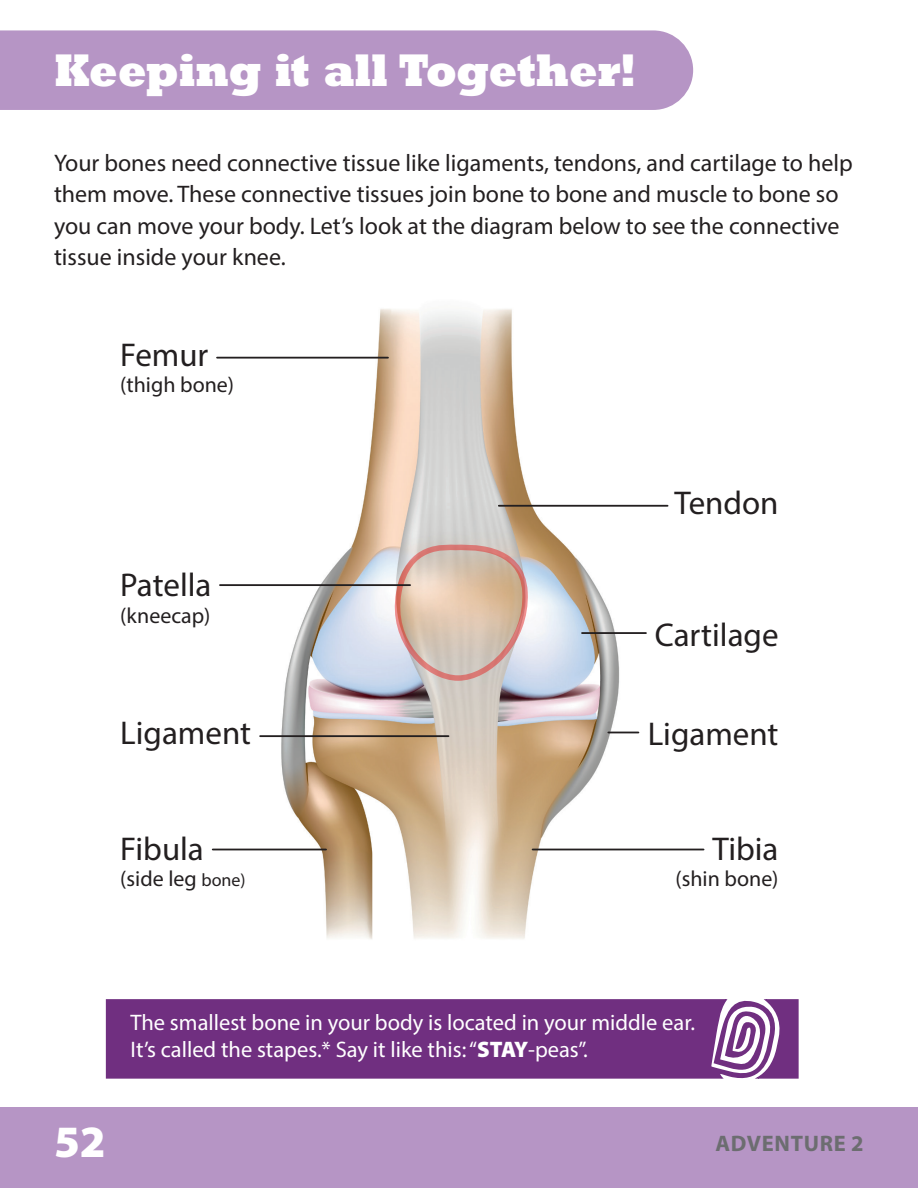
<style>
.page{position:relative;width:918px;height:1188px;background:#fff}
.page>*{position:absolute;margin:0;border:0;box-sizing:border-box;transform-origin:0 0}
.title_2{font:800 46.5px "Rockwell Std";letter-spacing:-.01em;color:#fff;scale:.9 1}
.t1{font:900 45px "Myriad Pro";color:#fff}
.Call_Out_Head_18{font:33px "Myriad Pro";color:#231f20}
.Body_Copy_10{font:24px/31.5px "Myriad Pro";color:#231f20}
.Activity_Fun_Fact_Bo{font:22.5px/27px "Myriad Pro";color:#fff}
.t2{font:700 22.5px "Myriad Pro";letter-spacing:.03em;color:#6c6d70}
.Call_Out_Head_18-2{font:21.9px "Myriad Pro";color:#231f20}
.s1{font-size:18px}
.s2{font-weight:900}
</style>
<div class="page">
<div style="left:0;top:1107px;width:918px;height:81px;background:#b695c5"></div>
<img style="left:211px;top:309px;width:494px;height:630px">
<div style="left:0;top:30px;width:693px;height:80px;background:#b695c5"></div>
<svg style="left:393px;top:543px;width:135px;height:139px;background:#d7beb1"></svg>
<hr style="left:608px;top:732px;width:30px;height:1px;background:#231f20">
<hr style="left:213px;top:849px;width:113px;height:1px;background:#231f20">
<hr style="left:533px;top:849px;width:171px;height:1px;background:#231f20">
<hr style="left:217px;top:357px;width:171px;height:2px;background:#231f20">
<hr style="left:499px;top:505px;width:169px;height:2px;background:#231f20">
<hr style="left:260px;top:735px;width:189px;height:2px;background:#231f20">
<hr style="left:220px;top:584px;width:190px;height:2px;background:#231f20">
<hr style="left:582px;top:632px;width:64px;height:2px;background:#231f20">
<svg style="left:105px;top:999px;width:694px;height:80px;background:#773986"></svg>
<p class="title_2" style="left:54px;top:41px;width:649px">Keeping it all Together!</p>
<p class="Body_Copy_10" style="left:54px;top:147px;width:800px">Your bones need connective tissue like ligaments, tendons, and cartilage to help them move. These connective tissues join bone to bone and muscle to bone so you can move your body. Let’s look at the diagram below to see the connective tissue inside your knee.</p>
<p class="Call_Out_Head_18" style="left:120px;top:335px;width:90px">Femur</p>
<p class="Call_Out_Head_18-2" style="left:120px;top:371px;width:115px">(thigh bone)</p>
<p class="Call_Out_Head_18" style="left:120px;top:565px;width:93px">Patella</p>
<p class="Call_Out_Head_18-2" style="left:120px;top:602px;width:92px">(kneecap)</p>
<p class="Call_Out_Head_18" style="left:120px;top:713px;width:132px">Ligament</p>
<p class="Call_Out_Head_18" style="left:120px;top:828px;width:85px">Fibula</p>
<p class="Call_Out_Head_18-2" style="left:120px;top:865px;width:127px">(side leg <span class="s1">bone)</span></p>
<p class="Call_Out_Head_18" style="left:675px;top:483px;width:105px">Tendon</p>
<p class="Call_Out_Head_18" style="left:655px;top:614px;width:125px">Cartilage</p>
<p class="Call_Out_Head_18" style="left:648px;top:714px;width:132px">Ligament</p>
<p class="Call_Out_Head_18" style="left:712px;top:828px;width:68px">Tibia</p>
<p class="Call_Out_Head_18-2" style="left:676px;top:865px;width:104px">(shin bone)</p>
<p class="Activity_Fun_Fact_Bo" style="left:130px;top:1009px;width:566px">The smallest bone in your body is located in your middle ear.<br>It’s called the stapes.* Say it like this: “<span class="s2">STAY</span>-peas”.</p>
<h2 class="t1" style="left:54px;top:1112px;width:53px">52</h2>
<p class="t2" style="left:715px;top:1129px;width:150px">ADVENTURE 2</p>
</div>
